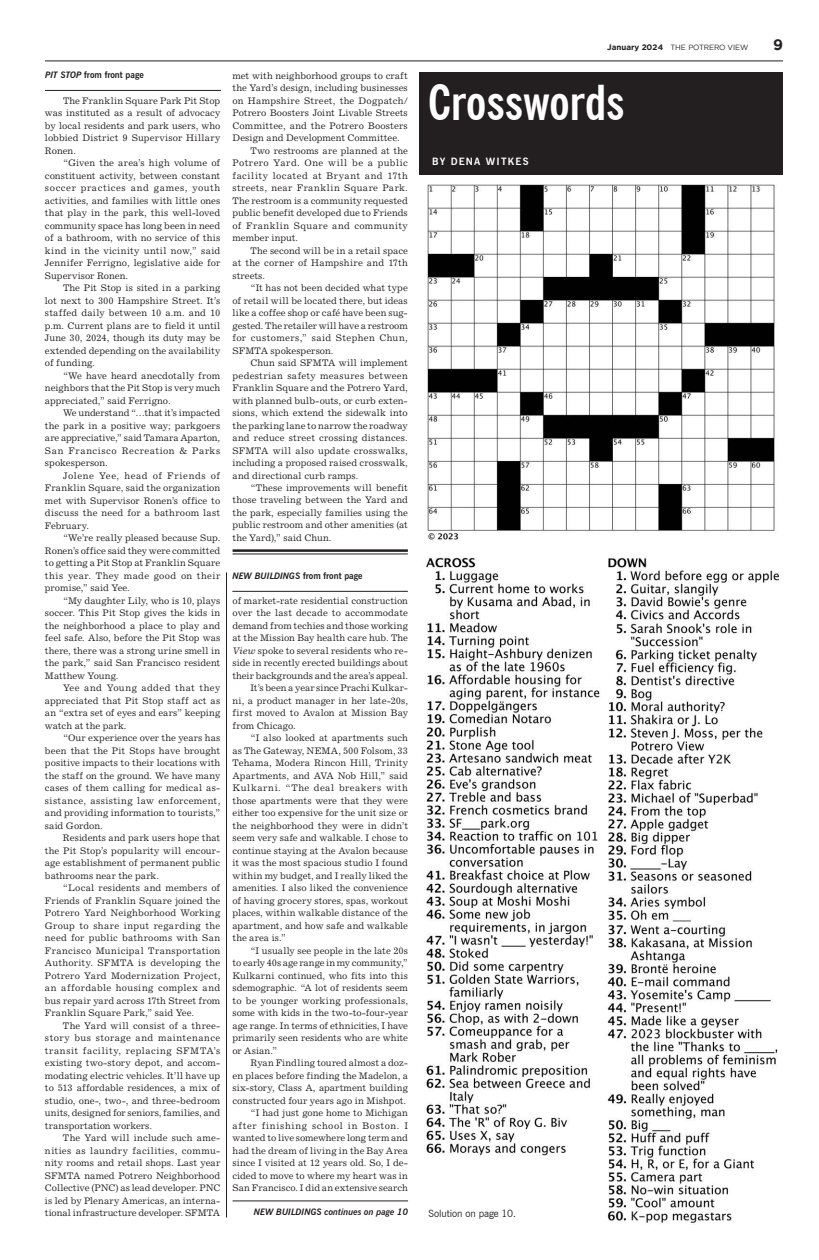
<style>
.page{position:relative;width:819px;height:1260px;background:#fff}
.page>*{position:absolute;margin:0;border:0;box-sizing:border-box;transform-origin:0 0}
.pv_headline_newsgoth{font:700 condensed 48px "News Gothic BT";letter-spacing:-.005em;color:#fff}
.t1{font:700 15px "Gotham";color:#231f20}
.pv_byline{font:10px "News Gothic BT";letter-spacing:-.005em;color:#231f20}
.pv_byline-2{font:700 10px "News Gothic BT";letter-spacing:.12em;color:#fff}
.pv_body-indent{font:9.5px/12.5px "Excelsior LT Std";letter-spacing:.01em;color:#231f20;text-align:justify}
.pv_jump_from{font:700 8.9px "News Gothic BT";color:#231f20}
.pv_jump_to{font:italic 700 8.9px "News Gothic BT";color:#231f20}
.t2{font:7.5px "Gotham";letter-spacing:-.02em;color:#231f20}
.s1{font-style:italic}
.s2{font-weight:700;font-size:8px}
</style>
<div class="page">
<img style="left:424px;top:184px;width:356px;height:1040px">
<div style="left:420px;top:73px;width:363px;height:102px;background:#231f20"></div>
<hr style="left:45px;top:90px;width:176px;height:1px;background:#231f20">
<hr style="left:232px;top:591px;width:176px;height:1px;background:#231f20">
<hr style="left:233px;top:549px;width:175px;height:3px;background:#231f20">
<hr style="left:233px;top:554px;width:175px;height:1px;background:#231f20">
<hr style="left:233px;top:1201px;width:175px;height:1px;background:#231f20">
<hr style="left:226px;top:572px;width:1px;height:646px;background:#231f20">
<hr style="left:45px;top:61px;width:738px;height:1px;background:#231f20">
<p class="pv_jump_from" style="left:45px;top:70px;width:100px"><span class="s1">PIT STOP</span> from front page</p>
<p class="pv_body-indent" style="left:45px;top:94px;width:177px;text-indent:18px">The Franklin Square Park Pit Stop was instituted as a result of advocacy by local residents and park users, who lobbied District 9 Supervisor Hillary Ronen.</p>
<p class="pv_body-indent" style="left:45px;top:157px;width:177px;text-indent:18px">“Given the area’s high volume of constituent activity, between constant soccer practices and games, youth activities, and families with little ones that play in the park, this well-loved community space has long been in need of a bathroom, with no service of this kind in the vicinity until now,” said Jennifer Ferrigno, legislative aide for Supervisor Ronen.</p>
<p class="pv_body-indent" style="left:45px;top:282px;width:177px;text-indent:18px">The Pit Stop is sited in a parking lot next to 300 Hampshire Street. It’s staffed daily between 10 a.m. and 10 p.m. Current plans are to field it until June 30, 2024, though its duty may be extended depending on the availability of funding.</p>
<p class="pv_body-indent" style="left:45px;top:369px;width:177px;text-indent:18px">“We have heard anecdotally from neighbors that the Pit Stop is very much appreciated,” said Ferrigno.</p>
<p class="pv_body-indent" style="left:45px;top:407px;width:177px;text-indent:18px">We understand “…that it’s impacted the park in a positive way; parkgoers are appreciative,” said Tamara Aparton, San Francisco Recreation &amp; Parks spokesperson.</p>
<p class="pv_body-indent" style="left:45px;top:469px;width:177px;text-indent:18px">Jolene Yee, head of Friends of Franklin Square, said the organization met with Supervisor Ronen’s office to discuss the need for a bathroom last February.</p>
<p class="pv_body-indent" style="left:45px;top:532px;width:177px;text-indent:18px">“We’re really pleased because Sup.<br>Ronen’s office said they were committed to getting a Pit Stop at Franklin Square this year. They made good on their promise,” said Yee.</p>
<p class="pv_body-indent" style="left:45px;top:594px;width:177px;text-indent:18px">“My daughter Lily, who is 10, plays soccer. This Pit Stop gives the kids in the neighborhood a place to play and feel safe. Also, before the Pit Stop was there, there was a strong urine smell in the park,” said San Francisco resident Matthew Young.</p>
<p class="pv_body-indent" style="left:45px;top:682px;width:177px;text-indent:18px">Yee and Young added that they appreciated that Pit Stop staff act as an “extra set of eyes and ears” keeping watch at the park.</p>
<p class="pv_body-indent" style="left:45px;top:732px;width:177px;text-indent:18px">“Our experience over the years has been that the Pit Stops have brought positive impacts to their locations with the staff on the ground. We have many cases of them calling for medical as&shy;sistance, assisting law enforcement, and providing information to tourists,” said Gordon.</p>
<p class="pv_body-indent" style="left:45px;top:832px;width:177px;text-indent:18px">Residents and park users hope that the Pit Stop’s popularity will encour&shy;age establishment of permanent public bathrooms near the park.</p>
<p class="pv_body-indent" style="left:45px;top:882px;width:177px;text-indent:18px">“Local residents and members of Friends of Franklin Square joined the Potrero Yard Neighborhood Working Group to share input regarding the need for public bathrooms with San Francisco Municipal Transportation Authority. SFMTA is developing the Potrero Yard Modernization Project, an affordable housing complex and bus repair yard across 17th Street from Franklin Square Park,” said Yee.</p>
<p class="pv_body-indent" style="left:45px;top:1019px;width:177px;text-indent:18px">The Yard will consist of a three&shy;story bus storage and maintenance transit facility, replacing SFMTA’s existing two-story depot, and accom&shy;modating electric vehicles. It’ll have up to 513 affordable residences, a mix of studio, one-, two-, and three-bedroom units, designed for seniors, families, and transportation workers.</p>
<p class="pv_body-indent" style="left:45px;top:1132px;width:177px;text-indent:18px">The Yard will include such ame&shy;nities as laundry facilities, commu&shy;nity rooms and retail shops. Last year SFMTA named Potrero Neighborhood Collective (PNC) as lead developer. PNC is led by Plenary Americas, an interna&shy;tional infrastructure developer. SFMTA</p>
<p class="pv_body-indent" style="left:233px;top:69px;width:177px">met with neighborhood groups to craft the Yard’s design, including businesses on Hampshire Street, the Dogpatch/ Potrero Boosters Joint Livable Streets Committee, and the Potrero Boosters Design and Development Committee.</p>
<p class="pv_body-indent" style="left:233px;top:144px;width:177px;text-indent:18px">Two restrooms are planned at the Potrero Yard. One will be a public facility located at Bryant and 17th streets, near Franklin Square Park.<br>The restroom is a community requested public benefit developed due to Friends of Franklin Square and community member input.</p>
<p class="pv_body-indent" style="left:233px;top:244px;width:177px;text-indent:18px">The second will be in a retail space at the corner of Hampshire and 17th streets.</p>
<p class="pv_body-indent" style="left:233px;top:282px;width:177px;text-indent:18px">“It has not been decided what type of retail will be located there, but ideas like a coffee shop or café have been sug&shy;gested. The retailer will have a restroom for customers,” said Stephen Chun, SFMTA spokesperson.</p>
<p class="pv_body-indent" style="left:233px;top:357px;width:177px;text-indent:18px">Chun said SFMTA will implement pedestrian safety measures between Franklin Square and the Potrero Yard, with planned bulb-outs, or curb exten&shy;sions, which extend the sidewalk into the parking lane to narrow the roadway and reduce street crossing distances.<br>SFMTA will also update crosswalks, including a proposed raised crosswalk, and directional curb ramps.</p>
<p class="pv_body-indent" style="left:233px;top:481px;width:177px;text-indent:18px">“These improvements will benefit those traveling between the Yard and the park, especially families using the public restroom and other amenities (at the Yard),” said Chun.</p>
<p class="pv_jump_from" style="left:232px;top:571px;width:132px"><span class="s1">NEW BUILDINGS</span> from front page</p>
<p class="pv_body-indent" style="left:233px;top:594px;width:177px">of market-rate residential construction over the last decade to accommodate demand from techies and those working at the Mission Bay health care hub. The <span class="s1">View</span> spoke to several residents who re&shy;side in recently erected buildings about their backgrounds and the area’s appeal.</p>
<p class="pv_body-indent" style="left:233px;top:682px;width:177px;text-indent:18px">It’s been a year since Prachi Kulkar&shy;ni, a product manager in her late-20s, first moved to Avalon at Mission Bay from Chicago.</p>
<p class="pv_body-indent" style="left:233px;top:732px;width:177px;text-indent:18px">“I also looked at apartments such as The Gateway, NEMA, 500 Folsom, 33<br>Tehama, Modera Rincon Hill, Trinity Apartments, and AVA Nob Hill,” said Kulkarni. “The deal breakers with those apartments were that they were either too expensive for the unit size or the neighborhood they were in didn’t seem very safe and walkable. I chose to continue staying at the Avalon because it was the most spacious studio I found within my budget, and I really liked the amenities. I also liked the convenience of having grocery stores, spas, workout places, within walkable distance of the apartment, and how safe and walkable the area is.”</p>
<p class="pv_body-indent" style="left:233px;top:944px;width:177px;text-indent:18px">“I usually see people in the late 20s to early 40s age range in my community,” Kulkarni continued, who fits into this sdemographic. “A lot of residents seem to be younger working professionals, some with kids in the two-to-four-year age range. In terms of ethnicities, I have primarily seen residents who are white or Asian.”</p>
<p class="pv_body-indent" style="left:233px;top:1057px;width:177px;text-indent:18px">Ryan Findling toured almost a doz&shy;en places before finding the Madelon, a six-story, Class A, apartment building constructed four years ago in Mishpot.</p>
<p class="pv_body-indent" style="left:233px;top:1107px;width:177px;text-indent:18px">“I had just gone home to Michigan after finishing school in Boston. I wanted to live somewhere long term and had the dream of living in the Bay Area since I visited at 12 years old. So, I de&shy;cided to move to where my heart was in San Francisco. I did an extensive search</p>
<p class="pv_jump_to" style="left:254px;top:1207px;width:156px">NEW BUILDINGS continues on page 10</p>
<p class="t2" style="left:607px;top:43px;width:143px"><span class="s2">January 2024</span> THE POTRERO VIEW</p>
<h2 class="t1" style="left:773px;top:36px;width:11px">9</h2>
<p class="pv_headline_newsgoth" style="left:428px;top:73px;width:198px">Crosswords</p>
<p class="pv_byline-2" style="left:432px;top:155px;width:98px">BY DENA WITKES</p>
<p class="pv_byline" style="left:429px;top:1207px;width:89px">Solution on page 10.</p>
</div>
